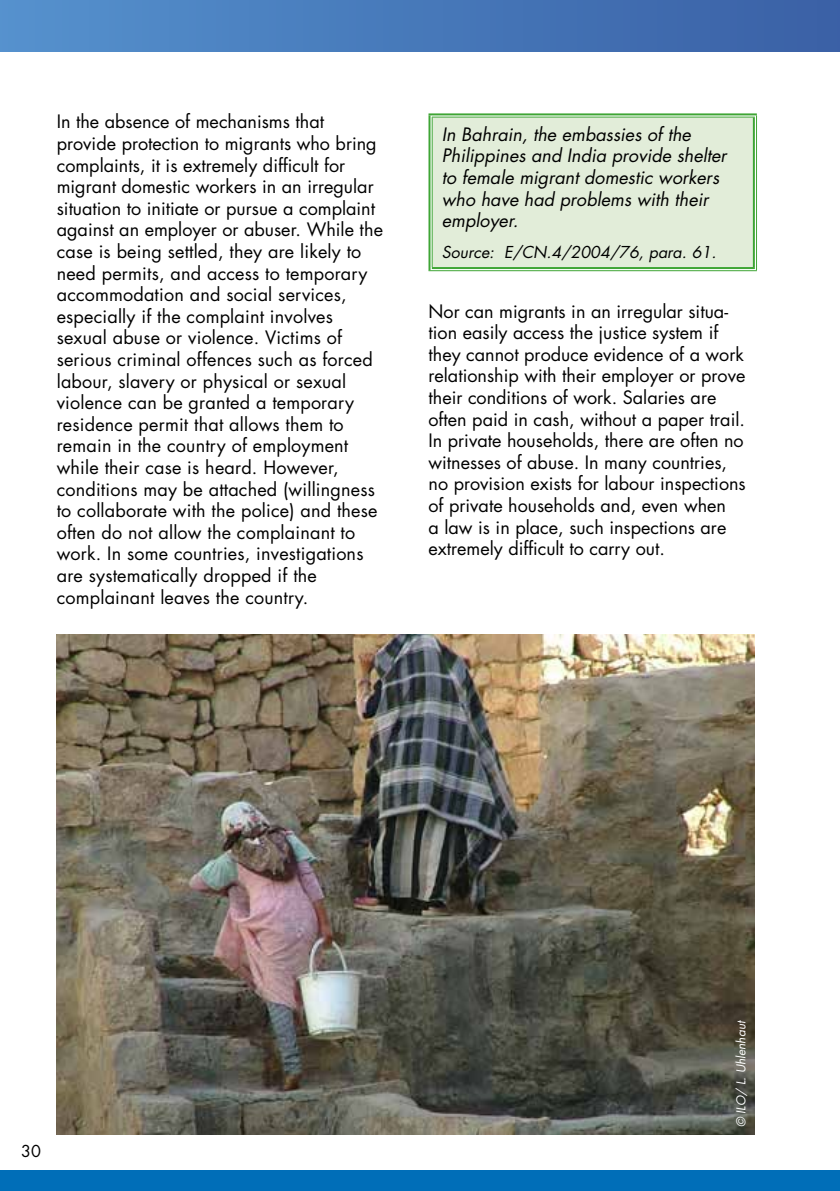
<style>
.page{position:relative;width:840px;height:1191px;background:#fff}
.page>*{position:absolute;margin:0;border:0;box-sizing:border-box;transform-origin:0 0}
.t1{font:18px/21.6px "Futura Std";color:#000}
.t2{font:italic 18px/21.6px "Futura";color:#000}
.t3{font:italic 16px "Futura Std";color:#000}
.t4{font:16px "Futura Std";color:#000}
.t5{font:italic 12px "Futura Std";color:#fff}
.s1{font-family:"Futura"}
</style>
<div class="page">
<div style="left:0;top:1169px;width:839px;height:22px;background:#006eb8"></div>
<div style="left:0;top:0;width:839px;height:51px;background:linear-gradient(to right,#5591ce,#3a60a5)"></div>
<div style="left:430px;top:115px;width:324px;height:154px;background:#e2edd9"></div>
<hr style="left:428px;top:113px;width:328px;height:4px;background:#acd8a7">
<hr style="left:428px;top:117px;width:4px;height:150px;background:#9cd097">
<hr style="left:752px;top:117px;width:4px;height:150px;background:#58b14f">
<hr style="left:428px;top:267px;width:328px;height:4px;background:#f6fbf6">
<hr style="left:428px;top:113px;width:328px;height:2px;background:#3fa535">
<hr style="left:431px;top:117px;width:323px;height:1px;background:#3fa535">
<hr style="left:428px;top:115px;width:2px;height:155px;background:#3fa535">
<hr style="left:431px;top:117px;width:1px;height:150px;background:#3fa535">
<hr style="left:752px;top:117px;width:2px;height:150px;background:#3fa535">
<hr style="left:755px;top:115px;width:1px;height:155px;background:#3fa535">
<hr style="left:431px;top:267px;width:323px;height:2px;background:#3fa535">
<hr style="left:428px;top:270px;width:328px;height:1px;background:#3fa535">
<img style="left:57px;top:634px;width:697px;height:500px">
<p class="t1" style="left:57px;top:111px;width:328px">In the absence of mechanisms that provide protection to migrants who bring complaints, it is extremely difficult for migrant domestic workers in an irregular situation to initiate or pursue a complaint against an employer or abuser. While the case is being settled, they are likely to need permits, and access to temporary accommodation and social services, especially if the complaint involves sexual abuse or violence. Victims of serious criminal offences such as forced labour, slavery or physical or sexual violence can be granted a temporary residence permit that allows them to remain in the country of employment while their case is heard. However, conditions may be attached (willingness to collaborate with the police) and these often do not allow the complainant to work. In some countries, investigations are systematically dropped if the complainant leaves the country.</p>
<p class="t2" style="left:441px;top:123px;width:286px">In Bahrain, the embassies of the<br>Philippines and India provide shelter to female migrant domestic workers who have had problems with their employer.</p>
<p class="t3" style="left:441px;top:242px;width:276px"><span class="s1">Source</span>: E/CN.4/2004/76, para. 61.</p>
<p class="t1" style="left:428px;top:300px;width:318px">Nor can migrants in an irregular situa&shy;tion easily access the justice system if they cannot produce evidence of a work relationship with their employer or prove their conditions of work. Salaries are often paid in cash, without a paper trail.<br>In private households, there are often no witnesses of abuse. In many countries, no provision exists for labour inspections of private households and, even when<br>a law is in place, such inspections are extremely difficult to carry out.</p>
<p class="t4" style="left:21px;top:1140px;width:21px">30</p>
<p class="t5" style="left:733px;top:1126px;width:108px;rotate:-90deg">© ILO/ L. Uhlenhaut</p>
</div>
